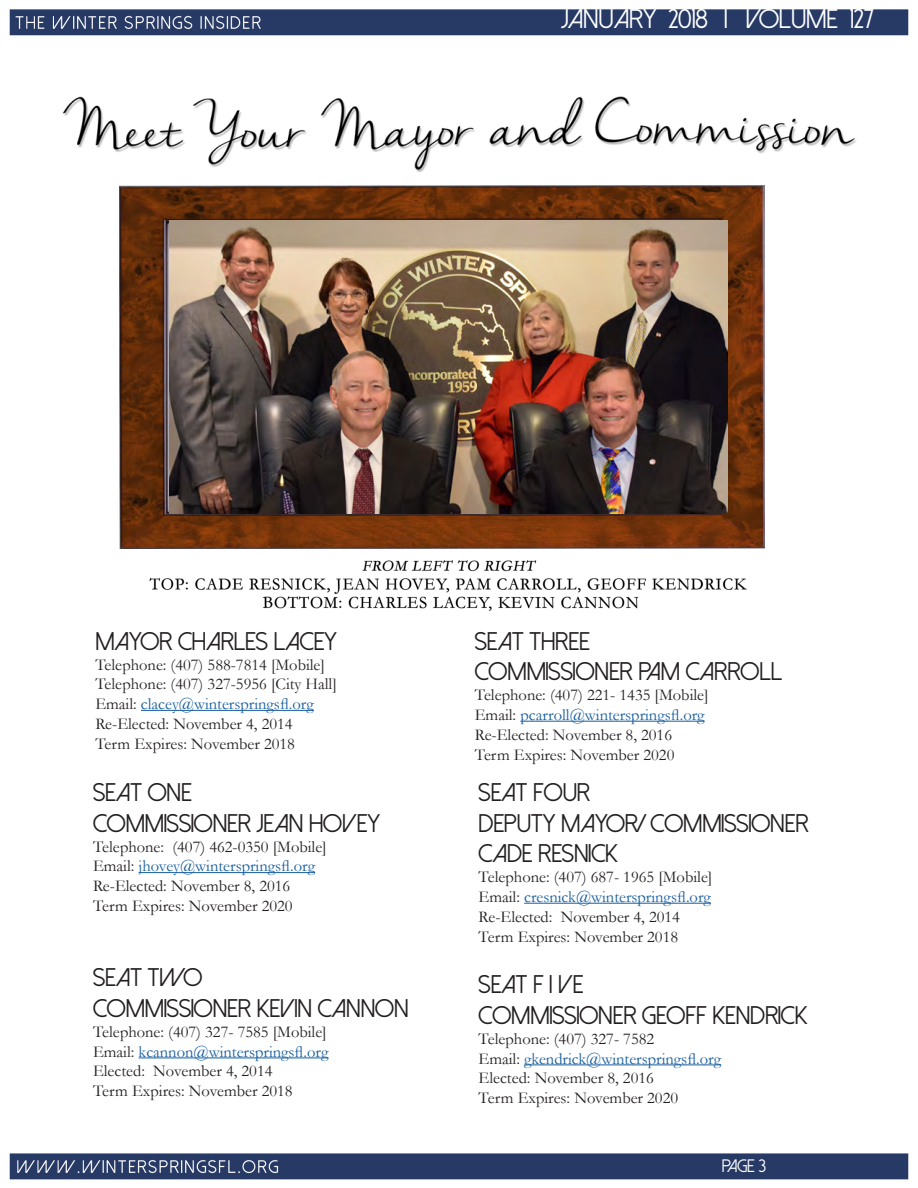
<style>
.page{position:relative;width:918px;height:1188px;background:#fff}
.page>*{position:absolute;margin:0;border:0;box-sizing:border-box;transform-origin:0 0}
.t1{font:27px "Dolce Vita";color:#fff}
.t2{font:25.5px/30.6px "Dolce Vita";color:#231f20}
.t3{font:18px "Dolce Vita";color:#fff}
.t4{font:16.5px "Garamond";color:#231f20}
.t5{font:16.5px "Garamond";color:#175d9e}
.s1{font-size:24px}
.s2{color:#231f20}
</style>
<div class="page">
<img style="left:9px;top:9px;width:900px;height:1171px">
<img style="left:9px;top:37px;width:900px;height:1097px">
<img style="left:149px;top:560px;width:598px;height:51px">
<img style="left:120px;top:185px;width:645px;height:364px">
<img style="left:169px;top:220px;width:558px;height:294px">
<hr style="left:141px;top:710px;width:173px;height:1px;background:#175d9e">
<hr style="left:520px;top:721px;width:185px;height:1px;background:#175d9e">
<hr style="left:524px;top:903px;width:187px;height:1px;background:#175d9e">
<hr style="left:524px;top:1064px;width:197px;height:1px;background:#175d9e">
<hr style="left:139px;top:1058px;width:189px;height:1px;background:#175d9e">
<hr style="left:139px;top:872px;width:176px;height:1px;background:#175d9e">
<h1 class="t1" style="left:562px;top:5px;width:314px">JANUARY 2018 <span class="s1">|</span>I VOLUME 127</h1>
<p class="t2" style="left:95px;top:626px;width:243px">MAYOR CHARLES LACEY</p>
<p class="t4" style="left:95px;top:653px;width:231px">Telephone: (407) 588-7814 [Mobile]</p>
<p class="t4" style="left:95px;top:673px;width:243px">Telephone: (407) 327-5956 [City Hall]</p>
<p class="t5" style="left:95px;top:693px;width:220px"><span class="s2">Email:</span> clacey@winterspringsfl.org</p>
<p class="t4" style="left:95px;top:713px;width:199px">Re-Elected: November 4, 2014</p>
<p class="t4" style="left:95px;top:732px;width:201px">Term Expires: November 2018</p>
<p class="t2" style="left:93px;top:777px;width:100px">SEAT ONE</p>
<p class="t2" style="left:93px;top:808px;width:288px">COMMISSIONER JEAN HOVEY</p>
<p class="t4" style="left:93px;top:835px;width:235px">Telephone: (407) 462-0350 [Mobile]</p>
<p class="t5" style="left:93px;top:855px;width:224px"><span class="s2">Email:</span> jhovey@winterspringsfl.org</p>
<p class="t4" style="left:93px;top:875px;width:199px">Re-Elected: November 8, 2016</p>
<p class="t4" style="left:93px;top:895px;width:201px">Term Expires: November 2020</p>
<p class="t2" style="left:93px;top:963px;width:111px">SEAT TWO</p>
<p class="t2" style="left:93px;top:993px;width:317px">COMMISSIONER KEVIN CANNON</p>
<p class="t4" style="left:93px;top:1021px;width:235px">Telephone: (407) 327- 7585 [Mobile]</p>
<p class="t5" style="left:93px;top:1040px;width:237px"><span class="s2">Email:</span> kcannon@winterspringsfl.org</p>
<p class="t4" style="left:93px;top:1060px;width:181px">Elected: November 4, 2014</p>
<p class="t4" style="left:93px;top:1080px;width:201px">Term Expires: November 2018</p>
<p class="t2" style="left:475px;top:626px;width:116px">SEAT THREE</p>
<p class="t2" style="left:475px;top:657px;width:309px">COMMISSIONER PAM CARROLL</p>
<p class="t4" style="left:475px;top:684px;width:235px">Telephone: (407) 221- 1435 [Mobile]</p>
<p class="t5" style="left:475px;top:704px;width:231px"><span class="s2">Email:</span> pcarroll@winterspringsfl.org</p>
<p class="t4" style="left:475px;top:723px;width:199px">Re-Elected: November 8, 2016</p>
<p class="t4" style="left:475px;top:743px;width:201px">Term Expires: November 2020</p>
<p class="t2" style="left:479px;top:777px;width:113px">SEAT FOUR</p>
<p class="t2" style="left:479px;top:808px;width:331px">DEPUTY MAYOR/ COMMISSIONER<br>CADE RESNICK</p>
<p class="t4" style="left:479px;top:866px;width:235px">Telephone: (407) 687- 1965 [Mobile]</p>
<p class="t5" style="left:479px;top:886px;width:234px"><span class="s2">Email:</span> cresnick@winterspringsfl.org</p>
<p class="t4" style="left:479px;top:906px;width:203px">Re-Elected: November 4, 2014</p>
<p class="t4" style="left:479px;top:925px;width:201px">Term Expires: November 2018</p>
<p class="t2" style="left:479px;top:970px;width:106px">SEAT F I VE</p>
<p class="t2" style="left:479px;top:1000px;width:330px">COMMISSIONER GEOFF KENDRICK</p>
<p class="t4" style="left:479px;top:1028px;width:177px">Telephone: (407) 327- 7582</p>
<p class="t5" style="left:479px;top:1047px;width:244px"><span class="s2">Email:</span> gkendrick@winterspringsfl.org</p>
<p class="t4" style="left:479px;top:1067px;width:177px">Elected: November 8, 2016</p>
<p class="t4" style="left:479px;top:1087px;width:201px">Term Expires: November 2020</p>
<p class="t3" style="left:722px;top:1157px;width:46px">PAGE 3</p>
</div>
